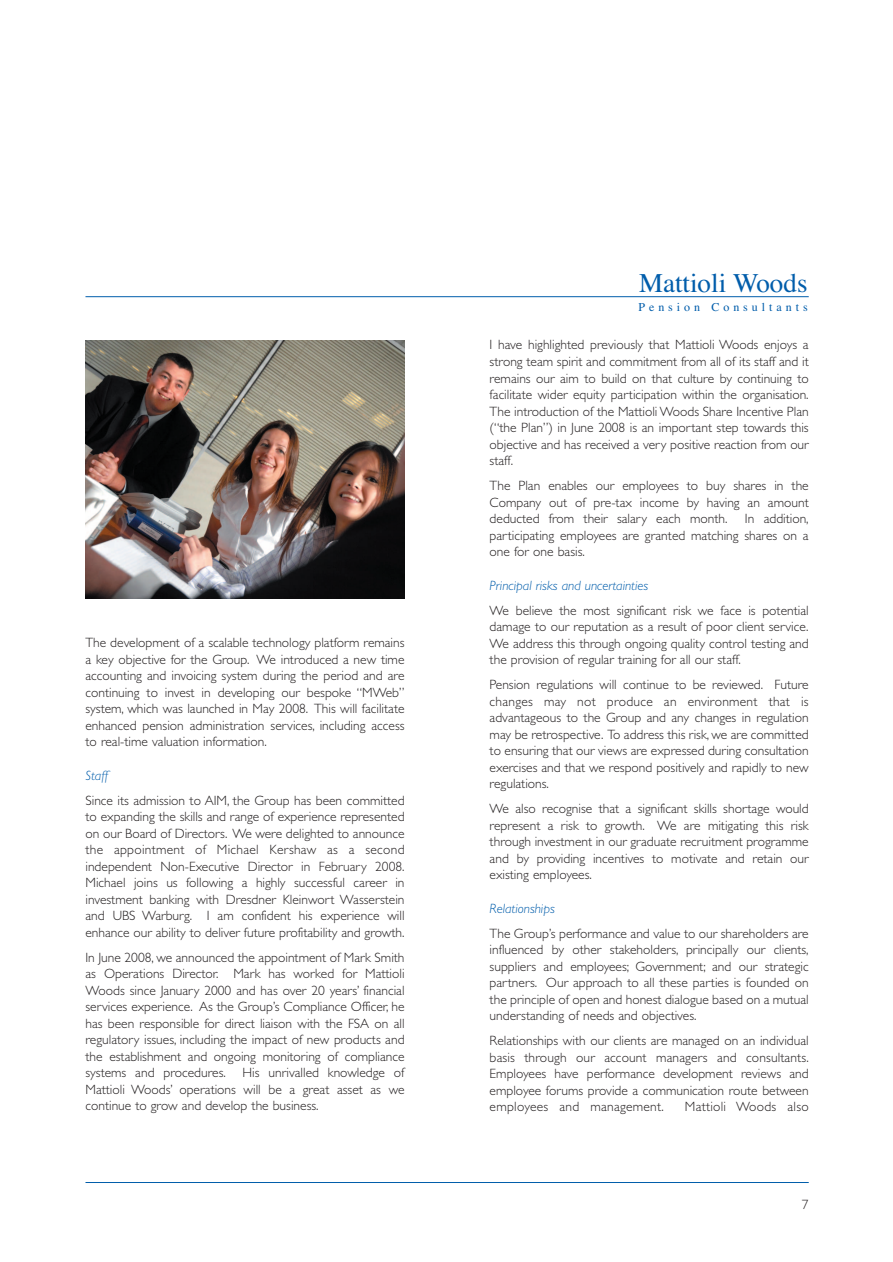
<style>
.page{position:relative;width:893px;height:1262px;background:#fff}
.page>*{position:absolute;margin:0;border:0;box-sizing:border-box;transform-origin:0 0}
.t1{font:27px "Times";color:#015dab}
.t2{font:300 13.5px/16.5px "Gill Sans";color:#231f20;text-align:justify}
.t3{font:italic 300 13.5px "Gill Sans";color:#015dab}
.t4{font:300 13.5px "Gill Sans";letter-spacing:.02em;color:#231f20}
.t5{font:12px "Times";letter-spacing:.33em;color:#015dab}
</style>
<div class="page">
<hr style="left:85px;top:1182px;width:723px;height:1px;background:#015dab">
<hr style="left:85px;top:296px;width:723px;height:1px;background:#015dab">
<img style="left:85px;top:340px;width:319px;height:258px">
<p class="t2" style="left:85px;top:636px;width:320px">The development of a scalable technology platform remains a key objective for the Group. We introduced a new time accounting and invoicing system during the period and are continuing to invest in developing our bespoke “MWeb” system, which was launched in May 2008. This will facilitate enhanced pension administration services, including access to real-time valuation information.</p>
<p class="t3" style="left:85px;top:770px;width:24px">Staff</p>
<p class="t2" style="left:85px;top:793px;width:320px">Since its admission to AIM, the Group has been committed to expanding the skills and range of experience represented on our Board of Directors. We were delighted to announce the appointment of Michael Kershaw as a second independent Non-Executive Director in February 2008.<br>Michael joins us following a highly successful career in investment banking with Dresdner Kleinwort Wasserstein and UBS Warburg. I am confident his experience will enhance our ability to deliver future profitability and growth.</p>
<p class="t2" style="left:85px;top:950px;width:320px">In June 2008, we announced the appointment of Mark Smith as Operations Director. Mark has worked for Mattioli Woods since January 2000 and has over 20 years’ financial services experience. As the Group’s Compliance Officer, he has been responsible for direct liaison with the FSA on all regulatory issues, including the impact of new products and the establishment and ongoing monitoring of compliance systems and procedures. His unrivalled knowledge of Mattioli Woods’ operations will be a great asset as we continue to grow and develop the business.</p>
<h1 class="t1" style="left:639px;top:273px;width:170px">Mattioli Woods</h1>
<p class="t5" style="left:638px;top:302px;width:171px">Pension Consultants</p>
<p class="t2" style="left:489px;top:338px;width:320px">I have highlighted previously that Mattioli Woods enjoys a strong team spirit and commitment from all of its staff and it remains our aim to build on that culture by continuing to facilitate wider equity participation within the organisation.<br>The introduction of the Mattioli Woods Share Incentive Plan (“the Plan”) in June 2008 is an important step towards this objective and has received a very positive reaction from our staff.</p>
<p class="t2" style="left:489px;top:479px;width:320px">The Plan enables our employees to buy shares in the Company out of pre-tax income by having an amount deducted from their salary each month.</p>
<p class="t2" style="left:489px;top:512px;width:320px;text-indent:255px">In addition, participating employees are granted matching shares on a one for one basis.</p>
<p class="t3" style="left:489px;top:580px;width:160px">Principal risks and uncertainties</p>
<p class="t2" style="left:489px;top:603px;width:320px">We believe the most significant risk we face is potential damage to our reputation as a result of poor client service.<br>We address this through ongoing quality control testing and the provision of regular training for all our staff.</p>
<p class="t2" style="left:489px;top:678px;width:320px">Pension regulations will continue to be reviewed. Future changes may not produce an environment that is advantageous to the Group and any changes in regulation may be retrospective. To address this risk, we are committed to ensuring that our views are expressed during consultation exercises and that we respond positively and rapidly to new regulations.</p>
<p class="t2" style="left:489px;top:802px;width:320px">We also recognise that a significant skills shortage would represent a risk to growth. We are mitigating this risk through investment in our graduate recruitment programme and by providing incentives to motivate and retain our existing employees.</p>
<p class="t3" style="left:489px;top:903px;width:67px">Relationships</p>
<p class="t2" style="left:489px;top:926px;width:320px">The Group’s performance and value to our shareholders are influenced by other stakeholders, principally our clients, suppliers and employees; Government; and our strategic partners. Our approach to all these parties is founded on the principle of open and honest dialogue based on a mutual understanding of needs and objectives.</p>
<p class="t2" style="left:489px;top:1034px;width:320px">Relationships with our clients are managed on an individual basis through our account managers and consultants.<br>Employees have performance development reviews and employee forums provide a communication route between employees and management.</p>
<p class="t4" style="left:685px;top:1102px;width:125px">Mattioli Woods also</p>
<p class="t2" style="left:802px;top:1197px;width:8px">7</p>
</div>
